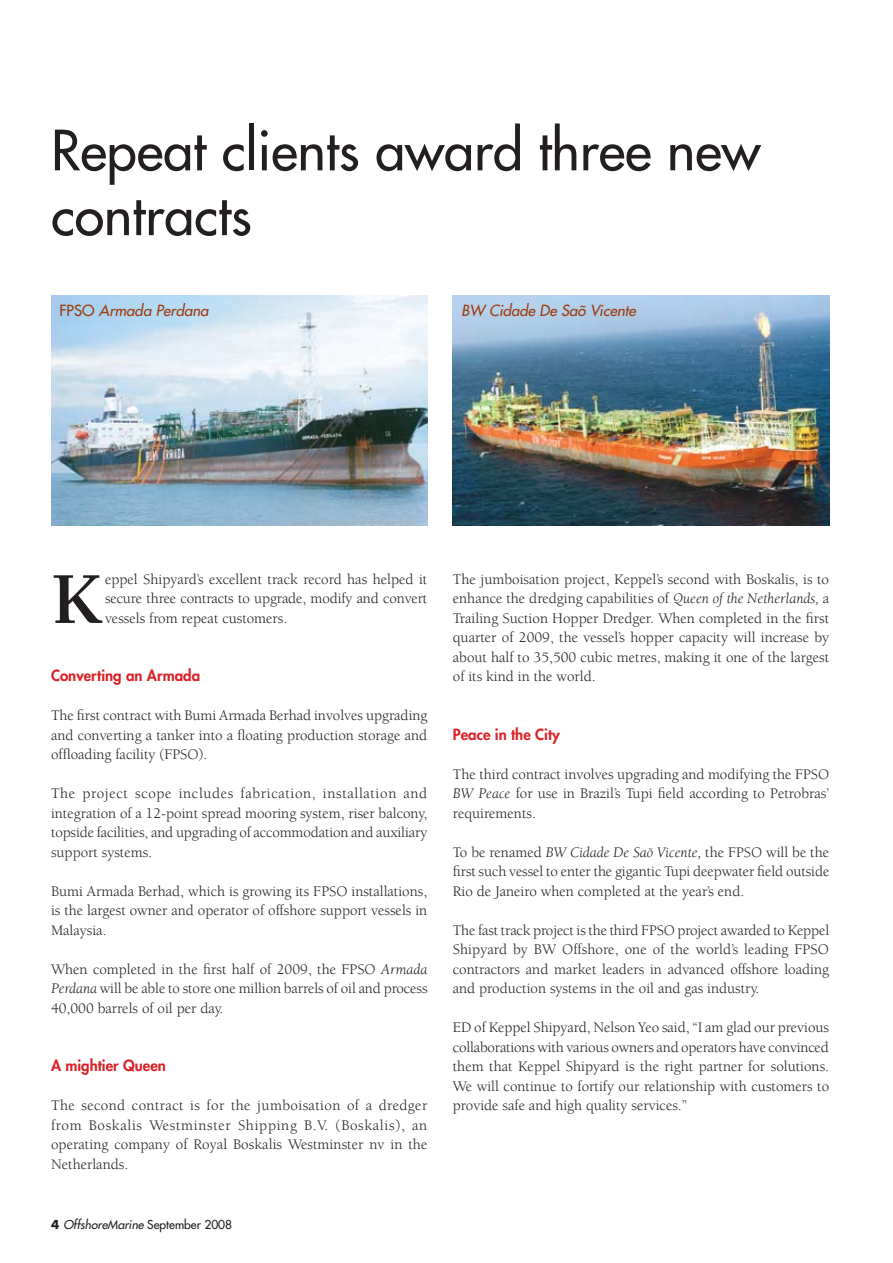
<style>
.page{position:relative;width:893px;height:1263px;background:#fff}
.page>*{position:absolute;margin:0;border:0;box-sizing:border-box;transform-origin:0 0}
.t1{font:700 75px "Berkeley";color:#231f20}
.t2{font:54px/64.8px "Futura";color:#231f20}
.t3{font:15px/19.5px "Berkeley";color:#231f20;text-align:justify}
.t4{font:800 15px "Futura";color:#da2128}
.t5{font:italic 15px "Futura";color:#9f3a0d}
.t6{font:italic 12px "Futura";color:#231f20}
.s1{font-style:normal}
.s2{font-style:italic}
.s3{font-weight:700;font-style:normal}
</style>
<div class="page">
<img style="left:51px;top:296px;width:376px;height:229px">
<img style="left:453px;top:296px;width:376px;height:229px">
<h2 class="t2" style="left:51px;top:118px;width:711px">Repeat clients award three new contracts</h2>
<p class="t5" style="left:60px;top:301px;width:151px"><span class="s1">FPSO</span> Armada Perdana</p>
<p class="t5" style="left:461px;top:301px;width:176px">BW Cidade De Saõ Vicente</p>
<p class="t3" style="left:105px;top:570px;width:324px">eppel Shipyard’s excellent track record has helped it</p>
<h1 class="t1" style="left:51px;top:559px;width:52px">K</h1>
<p class="t3" style="left:105px;top:589px;width:324px">secure three contracts to upgrade, modify and convert vessels from repeat customers.</p>
<p class="t4" style="left:51px;top:666px;width:151px">Converting an Armada</p>
<p class="t3" style="left:51px;top:706px;width:378px">The first contract with Bumi Armada Berhad involves upgrading and converting a tanker into a floating production storage and offloading facility (FPSO).</p>
<p class="t3" style="left:51px;top:784px;width:378px">The project scope includes fabrication, installation and integration of a 12-point spread mooring system, riser balcony, topside facilities, and upgrading of accommodation and auxiliary support systems.</p>
<p class="t3" style="left:51px;top:882px;width:378px">Bumi Armada Berhad, which is growing its FPSO installations, is the largest owner and operator of offshore support vessels in Malaysia.</p>
<p class="t3" style="left:51px;top:960px;width:378px">When completed in the first half of 2009, the FPSO <span class="s2">Armada Perdana</span> will be able to store one million barrels of oil and process 40,000 barrels of oil per day.</p>
<p class="t4" style="left:51px;top:1056px;width:116px">A mightier Queen</p>
<p class="t3" style="left:51px;top:1096px;width:378px">The second contract is for the jumboisation of a dredger from Boskalis Westminster Shipping B.V. (Boskalis), an operating company of Royal Boskalis Westminster nv in the Netherlands.</p>
<p class="t6" style="left:51px;top:1217px;width:183px"><span class="s3">4</span> OffshoreMarine <span class="s1">September 2008</span></p>
<p class="t3" style="left:453px;top:570px;width:378px">The jumboisation project, Keppel’s second with Boskalis, is to enhance the dredging capabilities of <span class="s2">Queen of the Netherlands,</span> a Trailing Suction Hopper Dredger. When completed in the first quarter of 2009, the vessel’s hopper capacity will increase by about half to 35,500 cubic metres, making it one of the largest of its kind in the world.</p>
<p class="t4" style="left:453px;top:724px;width:109px">Peace in the City</p>
<p class="t3" style="left:453px;top:765px;width:378px">The third contract involves upgrading and modifying the FPSO <span class="s2">BW Peace</span> for use in Brazil’s Tupi field according to Petrobras’ requirements.</p>
<p class="t3" style="left:453px;top:843px;width:378px">To be renamed <span class="s2">BW Cidade De Saõ Vicente,</span> the FPSO will be the first such vessel to enter the gigantic Tupi deepwater field outside Rio de Janeiro when completed at the year’s end.</p>
<p class="t3" style="left:453px;top:921px;width:378px">The fast track project is the third FPSO project awarded to Keppel Shipyard by BW Offshore, one of the world’s leading FPSO contractors and market leaders in advanced offshore loading and production systems in the oil and gas industry.</p>
<p class="t3" style="left:453px;top:1018px;width:378px">ED of Keppel Shipyard, Nelson Yeo said, “I am glad our previous collaborations with various owners and operators have convinced them that Keppel Shipyard is the right partner for solutions.<br>We will continue to fortify our relationship with customers to provide safe and high quality services.”</p>
</div>
